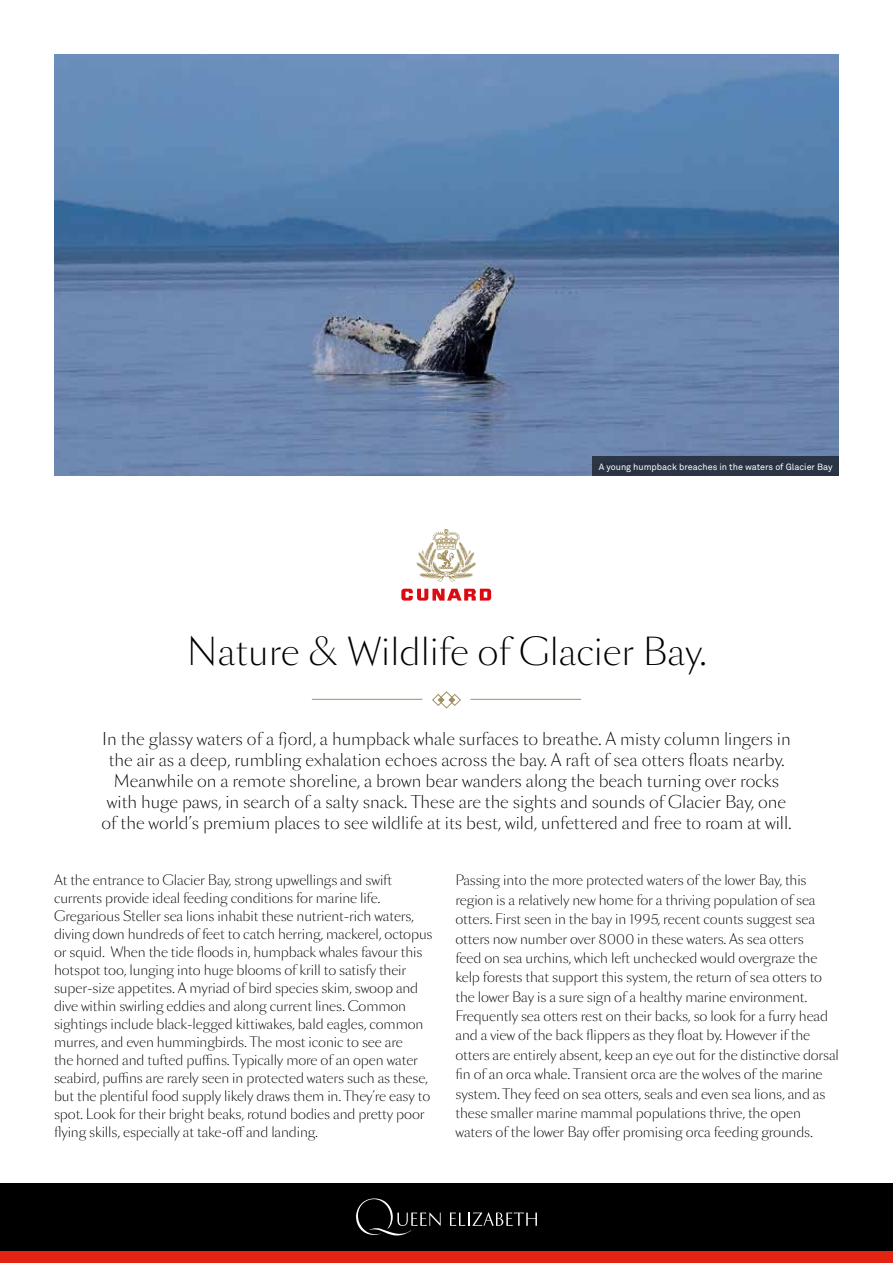
<style>
.page{position:relative;width:893px;height:1263px;background:#fff}
.page>*{position:absolute;margin:0;border:0;box-sizing:border-box;transform-origin:0 0}
.t1{font:300 36px "Sang Bleu Sans";color:#000}
.t2{font:300 16.5px/21px "Sang Bleu Sans";color:#000;text-align:center}
.t3{font:300 13.5px/18px "Sang Bleu Sans";letter-spacing:-.01em;color:#000}
.t4{font:9px "Akkurat Std";color:#fff}
</style>
<div class="page">
<hr style="left:312px;top:699px;width:110px;height:1px;background:#a39161">
<hr style="left:471px;top:699px;width:110px;height:1px;background:#a39161">
<svg style="left:432px;top:691px;width:29px;height:17px"></svg>
<svg style="left:416px;top:529px;width:60px;height:53px"></svg>
<svg style="left:401px;top:589px;width:90px;height:12px"></svg>
<div style="left:0;top:1183px;width:893px;height:80px;background:#000"></div>
<div style="left:0;top:1251px;width:893px;height:12px;background:#e42313"></div>
<svg style="left:356px;top:1198px;width:85px;height:38px"></svg>
<svg style="left:450px;top:1212px;width:87px;height:14px"></svg>
<img style="left:54px;top:54px;width:785px;height:422px">
<div style="left:592px;top:456px;width:247px;height:20px;background:#2b3445"></div>
<p class="t4" style="left:599px;top:461px;width:235px">A young humpback breaches in the waters of Glacier Bay</p>
<h1 class="t1" style="left:187px;top:629px;width:521px">Nature &amp; Wildlife of Glacier Bay.</h1>
<p class="t2" style="left:101px;top:729px;width:691px">In the glassy waters of a fjord, a humpback whale surfaces to breathe. A misty column lingers in the air as a deep, rumbling exhalation echoes across the bay. A raft of sea otters floats nearby.<br>Meanwhile on a remote shoreline, a brown bear wanders along the beach turning over rocks with huge paws, in search of a salty snack. These are the sights and sounds of Glacier Bay, one of the world’s premium places to see wildlife at its best, wild, unfettered and free to roam at will.</p>
<p class="t3" style="left:54px;top:872px;width:380px">At the entrance to Glacier Bay, strong upwellings and swift currents provide ideal feeding conditions for marine life.<br>Gregarious Steller sea lions inhabit these nutrient-rich waters, diving down hundreds of feet to catch herring, mackerel, octopus or squid. When the tide floods in, humpback whales favour this hotspot too, lunging into huge blooms of krill to satisfy their super-size appetites. A myriad of bird species skim, swoop and dive within swirling eddies and along current lines. Common sightings include black-legged kittiwakes, bald eagles, common murres, and even hummingbirds. The most iconic to see are<br>the horned and tufted puffins. Typically more of an open water seabird, puffins are rarely seen in protected waters such as these, but the plentiful food supply likely draws them in. They’re easy to spot. Look for their bright beaks, rotund bodies and pretty poor flying skills, especially at take-off and landing.</p>
<p class="t3" style="left:455px;top:871px;width:385px;line-height:19.4px">Passing into the more protected waters of the lower Bay, this region is a relatively new home for a thriving population of sea otters. First seen in the bay in 1995, recent counts suggest sea otters now number over 8000 in these waters. As sea otters<br>feed on sea urchins, which left unchecked would overgraze the kelp forests that support this system, the return of sea otters to the lower Bay is a sure sign of a healthy marine environment.<br>Frequently sea otters rest on their backs, so look for a furry head and a view of the back flippers as they float by. However if the otters are entirely absent, keep an eye out for the distinctive dorsal fin of an orca whale. Transient orca are the wolves of the marine system. They feed on sea otters, seals and even sea lions, and as these smaller marine mammal populations thrive, the open waters of the lower Bay offer promising orca feeding grounds.</p>
</div>
